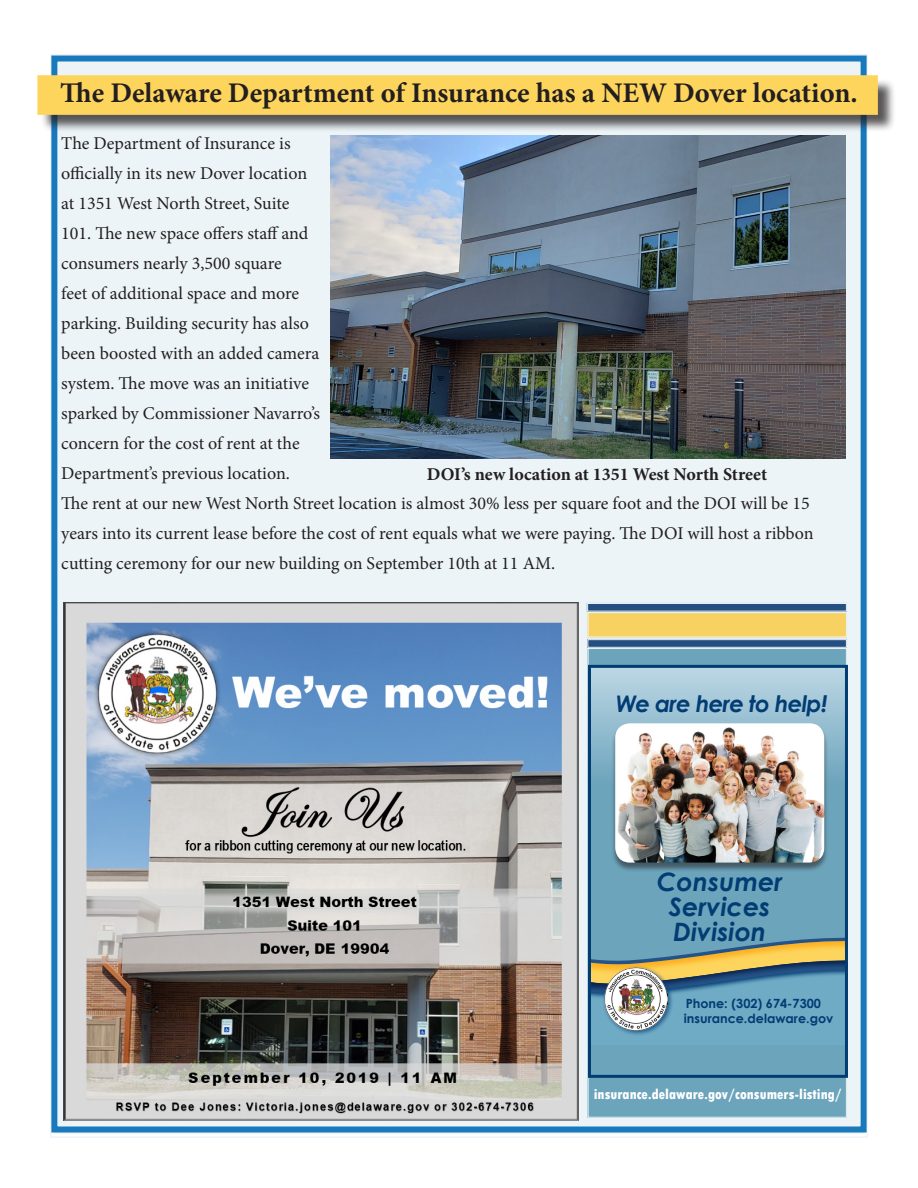
<style>
.page{position:relative;width:918px;height:1188px;background:#fff}
.page>*{position:absolute;margin:0;border:0;box-sizing:border-box;transform-origin:0 0}
.t1{font:700 28.5px "Minion Pro";color:#231f20}
.t2{font:italic 700 25.35px/25.3px "Century Gothic";color:#013c73;text-align:center}
.t3{font:italic 700 22.8px "Century Gothic";letter-spacing:-.03em;color:#013c73}
.t4{font:18px/30px "Minion Pro";color:#231f20}
.t5{font:700 18px "Minion Pro";color:#231f20}
.t6{font:800 condensed 15px "Tw Cen";color:#fff}
.t7{font:700 12.75px/15.3px "Century Gothic";color:#013c73}
</style>
<div class="page">
<div style="left:50px;top:54px;width:818px;height:1084px;background:#ecf4f8"></div>
<div style="left:51px;top:56px;width:816px;height:1076px;border:6px solid #1879bd"></div>
<img style="left:64px;top:602px;width:514px;height:518px">
<img style="left:331px;top:136px;width:514px;height:323px">
<div style="left:40px;top:78px;width:856px;height:55px;background:#231f20;opacity:.75"></div>
<div style="left:38px;top:75px;width:840px;height:40px;background:#fed55c"></div>
<div style="left:39px;top:77px;width:837px;height:36px;border:1px solid #fed55c"></div>
<div style="left:587px;top:649px;width:261px;height:470px;background:#6ca4bc"></div>
<div style="left:591px;top:666px;width:255px;height:190px;background:linear-gradient(to bottom,#b2d0df,#5a98b3)"></div>
<svg style="left:592px;top:886px;width:252px;height:159px;background:#6fa9c3"></svg>
<svg style="left:592px;top:893px;width:252px;height:106px;background:#789fa3"></svg>
<div style="left:602px;top:965px;width:72px;height:72px;background:#013c73;opacity:.75"></div>
<img style="left:604px;top:967px;width:64px;height:64px">
<div style="left:611px;top:724px;width:218px;height:149px;background:#231f20;opacity:.55"></div>
<img style="left:615px;top:723px;width:209px;height:140px">
<div style="left:588px;top:665px;width:260px;height:413px;border:3px solid #013c73"></div>
<svg style="left:586px;top:602px;width:262px;height:47px;background:#b6b189"></svg>
<p class="t1" style="left:60px;top:73px;width:799px">The Delaware Department of Insurance has a NEW Dover location.</p>
<p class="t4" style="left:61px;top:128px;width:754px">The Department of Insurance is<br>officially in its new Dover location<br>at 1351 West North Street, Suite<br>101. The new space offers staff and<br>consumers nearly 3,500 square<br>feet of additional space and more<br>parking. Building security has also<br>been boosted with an added camera<br>system. The move was an initiative<br>sparked by Commissioner Navarro’s<br>concern for the cost of rent at the<br>Department’s previous location.<br>The rent at our new West North Street location is almost 30% less per square foot and the DOI will be 15 years into its current lease before the cost of rent equals what we were paying. The DOI will host a ribbon cutting ceremony for our new building on September 10th at 11 AM.</p>
<p class="t5" style="left:427px;top:461px;width:342px">DOI’s new location at 1351 West North Street</p>
<p class="t3" style="left:616px;top:686px;width:213px">We are here to help!</p>
<p class="t2" style="left:657px;top:868px;width:127px">Consumer<br>Services<br>Division</p>
<p class="t7" style="left:684px;top:995px;width:151px">Phone: (302) 674-7300 insurance.delaware.gov</p>
<p class="t6" style="left:594px;top:1085px;width:250px">insurance.delaware.gov/consumers-listing/</p>
</div>
